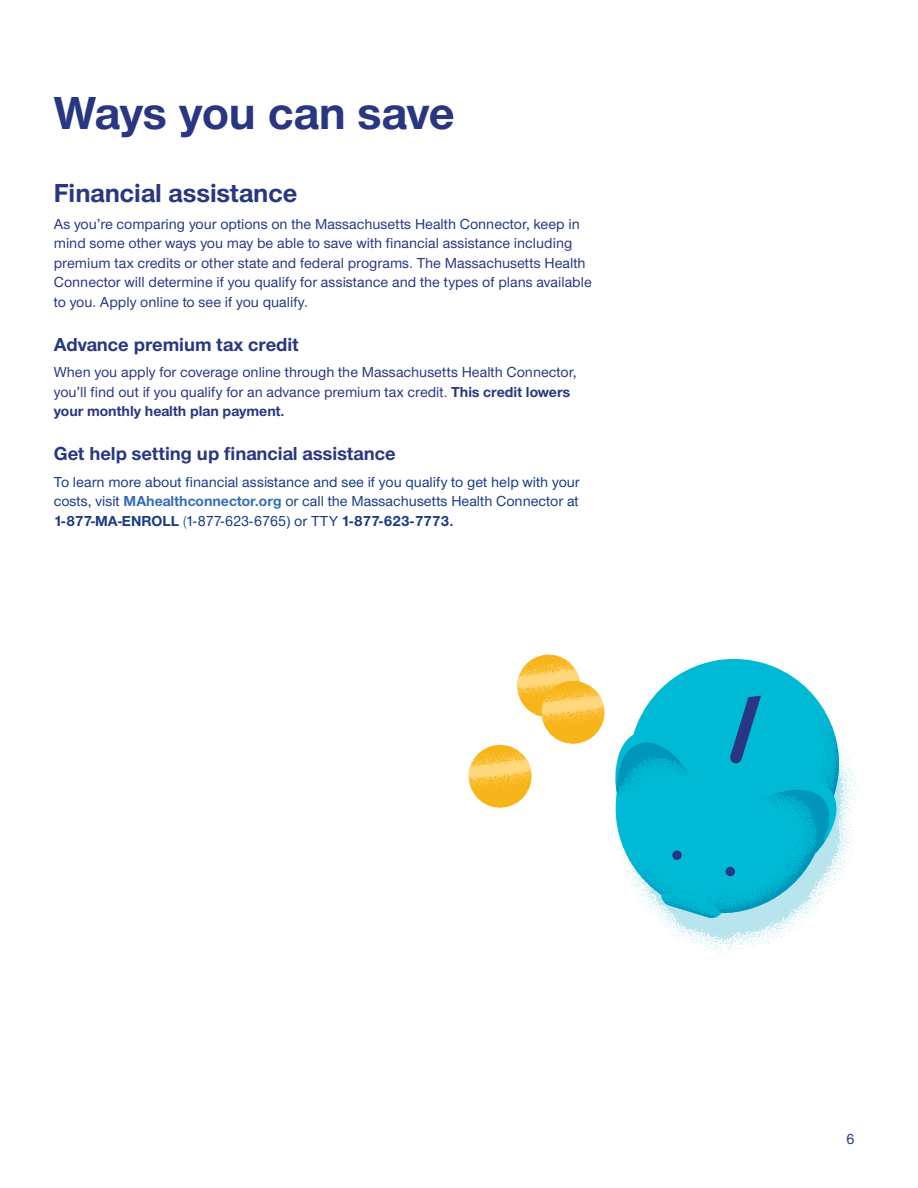
<style>
.page{position:relative;width:918px;height:1188px;background:#fff}
.page>*{position:absolute;margin:0;border:0;box-sizing:border-box;transform-origin:0 0}
.t1{font:700 48px "UHC Sans";color:#293682}
.t2{font:700 27px "UHC Sans";color:#293682}
.t3{font:700 19.5px "UHC Sans";color:#293682}
.t4{font:500 15px/19.5px "UHC Sans";color:#293682}
.t5{font:500 15px/19.5px "UHC Sans";color:#173b87;text-align:justify}
.s1{font-weight:700}
.s2{font-weight:700;color:#346db6}
.s3{font-weight:400}
</style>
<div class="page">
<svg style="left:468px;top:654px;width:137px;height:154px"></svg>
<svg style="left:657px;top:765px;width:202px;height:190px"></svg>
<svg style="left:615px;top:659px;width:236px;height:260px"></svg>
<svg style="left:616px;top:704px;width:223px;height:214px;fill:#00bad5"></svg>
<svg style="left:729px;top:696px;width:32px;height:68px"></svg>
<svg style="left:725px;top:866px;width:11px;height:11px"></svg>
<svg style="left:672px;top:850px;width:10px;height:10px"></svg>
<h2 class="t1" style="left:54px;top:81px;width:402px">Ways you can save</h2>
<h3 class="t2" style="left:54px;top:175px;width:245px">Financial assistance</h3>
<p class="t4" style="left:54px;top:213px;width:540px">As you’re comparing your options on the Massachusetts Health Connector, keep in mind some other ways you may be able to save with financial assistance including premium tax credits or other state and federal programs. The Massachusetts Health Connector will determine if you qualify for assistance and the types of plans available to you. Apply online to see if you qualify.</p>
<h4 class="t3" style="left:54px;top:331px;width:246px">Advance premium tax credit</h4>
<p class="t4" style="left:54px;top:362px;width:524px">When you apply for coverage online through the Massachusetts Health Connector, you’ll find out if you qualify for an advance premium tax credit. <span class="s1">This credit lowers your monthly health plan payment.</span></p>
<h4 class="t3" style="left:54px;top:441px;width:343px">Get help setting up financial assistance</h4>
<p class="t5" style="left:54px;top:471px;width:528px">To learn more about financial assistance and see if you qualify to get help with your costs, visit <span class="s2">MAhealthconnector.org</span> or call the Massachusetts Health Connector at <span class="s1">1-877-MA-ENROLL</span> <span class="s3">(</span>1-877-623-6765) or TTY <span class="s1">1-877-623-7773.</span></p>
<p class="t4" style="left:846px;top:1129px;width:9px">6</p>
</div>
